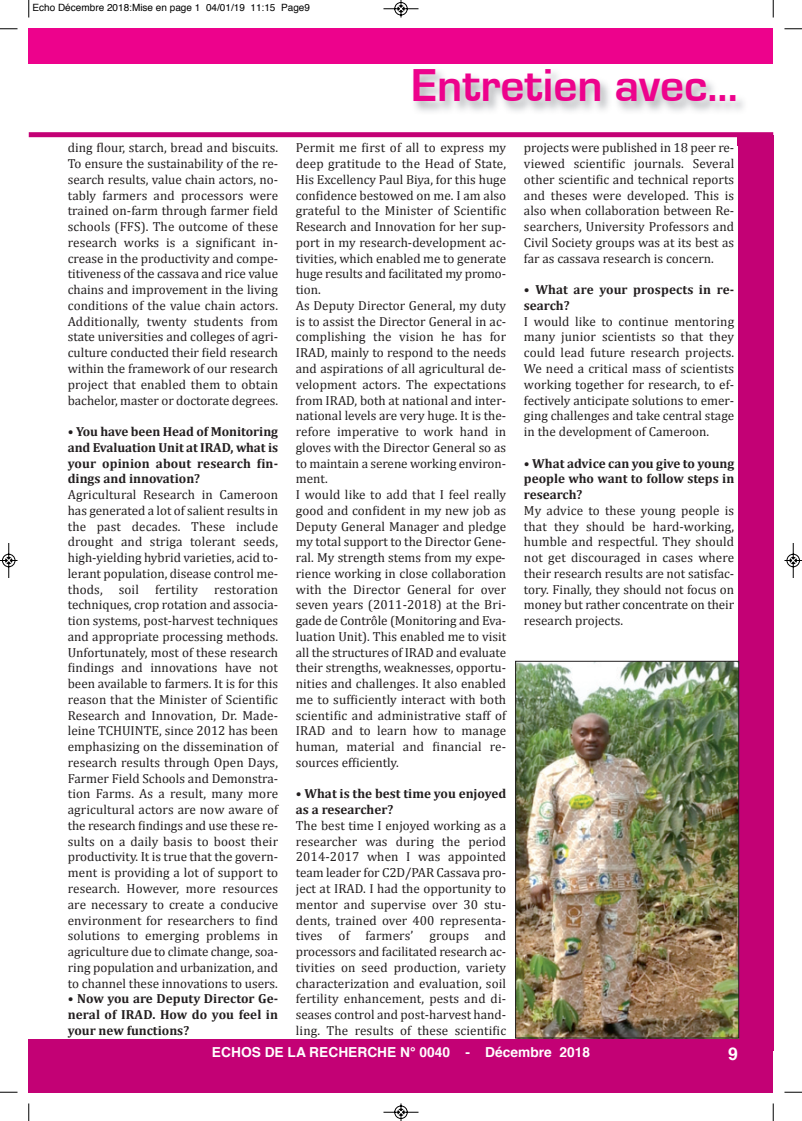
<style>
.page{position:relative;width:802px;height:1121px;background:#fff}
.page>*{position:absolute;margin:0;border:0;box-sizing:border-box;transform-origin:0 0}
.t1{font:700 47.5px "Eurostile";color:#ed028c}
.t2{font:700 17.5px "Helvetica";color:#fff}
.t3{font:700 13.75px "Helvetica";color:#fff}
.t4{font:13.12px/15.8px "Cambria";color:#231f20;text-align:justify}
.t5{font:700 13.12px/15.8px "Cambria";color:#231f20;text-align:justify}
.t6{font:10px "Helvetica";color:#000}
.s1{font-weight:400}
</style>
<div class="page">
<div style="left:737px;top:135px;width:36px;height:915px;background:#c30175"></div>
<div style="left:29px;top:1039px;width:744px;height:53px;background:#c30175"></div>
<img style="left:37px;top:71px;width:737px;height:74px">
<div style="left:29px;top:29px;width:744px;height:35px;background:#ed028c"></div>
<div style="left:29px;top:132px;width:744px;height:5px;background:#c30175"></div>
<img style="left:517px;top:663px;width:220px;height:373px">
<div style="left:515px;top:661px;width:224px;height:377px;border:1px solid #231f20"></div>
<svg style="left:28px;top:0;width:2px;height:18px"></svg>
<svg style="left:0;top:28px;width:18px;height:2px"></svg>
<svg style="left:773px;top:0;width:1px;height:18px"></svg>
<svg style="left:784px;top:28px;width:18px;height:2px"></svg>
<svg style="left:28px;top:1103px;width:2px;height:17px"></svg>
<svg style="left:0;top:1091px;width:18px;height:2px"></svg>
<svg style="left:773px;top:1103px;width:1px;height:17px"></svg>
<svg style="left:784px;top:1091px;width:18px;height:2px"></svg>
<svg style="left:383px;top:0;width:36px;height:18px"></svg>
<svg style="left:383px;top:1103px;width:36px;height:17px"></svg>
<svg style="left:0;top:543px;width:18px;height:35px"></svg>
<svg style="left:784px;top:543px;width:18px;height:35px"></svg>
<p class="t6" style="left:32px;top:4px;width:279px">Echo Décembre 2018:Mise en page 1 04/01/19 11:15 Page9</p>
<h1 class="t1" style="left:411px;top:63px;width:328px">Entretien avec...</h1>
<p class="t4" style="left:68px;top:140px;width:212px">ding flour, starch, bread and biscuits.<br>To ensure the sustainability of the re&shy;search results, value chain actors, no&shy;tably farmers and processors were trained on-farm through farmer field schools (FFs). The outcome of these research works is a significant in&shy;crease in the productivity and compe&shy;titiveness of the cassava and rice value chains and improvement in the living conditions of the value chain actors. additionally, twenty students from state universities and colleges of agri&shy;culture conducted their field research within the framework of our research project that enabled them to obtain bachelor, master or doctorate degrees.</p>
<p class="t5" style="left:68px;top:423px;width:212px"><span class="s1">•</span> You have been Head of Monitoring and Evaluation Unit at IRAD, what is your opinion about research fin&shy;dings and innovation?</p>
<p class="t4" style="left:68px;top:486px;width:212px">agricultural Research in cameroon has generated a lot of salient results in the past decades. These include drought and striga tolerant seeds, high-yielding hybrid varieties, acid to&shy;lerant population, disease control me&shy;thods, soil fertility restoration techniques, crop rotation and associa&shy;tion systems, post-harvest techniques and appropriate processing methods. unfortunately, most of these research findings and innovations have not been available to farmers. it is for this reason that the Minister of scientific Research and innovation, Dr. Made&shy;leine TchuinTe, since 2012 has been emphasizing on the dissemination of research results through open Days, Farmer Field schools and Demonstra&shy;tion Farms. as a result, many more agricultural actors are now aware of the research findings and use these re&shy;sults on a daily basis to boost their productivity. it is true that the govern&shy;ment is providing a lot of support to research. however, more resources are necessary to create a conducive environment for researchers to find solutions to emerging problems in agriculture due to climate change, soa&shy;ring population and urbanization, and to channel these innovations to users.</p>
<p class="t5" style="left:68px;top:990px;width:212px">• Now you are Deputy Director Ge&shy;neral of IRAD. How do you feel in your new functions?</p>
<p class="t4" style="left:296px;top:140px;width:212px;text-align:left">Permit me first of all to express my deep gratitude to the head of state, his excellency Paul biya, for this huge confidence bestowed on me. i am also grateful to the Minister of scientific Research and innovation for her sup&shy;port in my research-development ac&shy;tivities, which enabled me to generate huge results and facilitated my promo&shy;tion.<br>as Deputy Director general, my duty is to assist the Director general in ac&shy;complishing the vision he has for iRaD, mainly to respond to the needs and aspirations of all agricultural de&shy;velopment actors. The expectations from iRaD, both at national and inter&shy;national levels are very huge. it is the&shy;refore imperative to work hand in gloves with the Director general so as to maintain a serene working environ&shy;ment.<br>i would like to add that i feel really good and confident in my new job as Deputy general Manager and pledge my total support to the Director gene&shy;ral. My strength stems from my expe&shy;rience working in close collaboration with the Director general for over seven years (2011-2018) at the bri&shy;gade de contrôle (Monitoring and eva&shy;luation unit). This enabled me to visit all the structures of iRaD and evaluate their strengths, weaknesses, opportu&shy;nities and challenges. it also enabled me to sufficiently interact with both scientific and administrative staff of iRaD and to learn how to manage human, material and financial re&shy;sources efficiently.</p>
<p class="t5" style="left:296px;top:785px;width:212px">• What is the best time you enjoyed as a researcher?</p>
<p class="t4" style="left:296px;top:817px;width:212px">The best time i enjoyed working as a researcher was during the period 2014-2017 when i was appointed team leader for c2D/PaR cassava pro&shy;ject at iRaD. i had the opportunity to mentor and supervise over 30 stu&shy;dents, trained over 400 representa&shy;tives of farmers’ groups and processors and facilitated research ac&shy;tivities on seed production, variety characterization and evaluation, soil fertility enhancement, pests and di&shy;seases control and post-harvest hand&shy;ling. The results of these scientific</p>
<p class="t4" style="left:524px;top:140px;width:212px">projects were published in 18 peer re&shy;viewed scientific journals. several other scientific and technical reports and theses were developed. This is also when collaboration between Re&shy;searchers, university Professors and civil society groups was at its best as far as cassava research is concern.</p>
<p class="t5" style="left:524px;top:281px;width:212px">• What are your prospects in re&shy;search?</p>
<p class="t4" style="left:524px;top:313px;width:212px">i would like to continue mentoring many junior scientists so that they could lead future research projects.<br>We need a critical mass of scientists working together for research, to ef&shy;fectively anticipate solutions to emer&shy;ging challenges and take central stage in the development of cameroon.</p>
<p class="t5" style="left:524px;top:455px;width:212px">• What advice can you give to young people who want to follow steps in research?</p>
<p class="t4" style="left:524px;top:502px;width:212px">My advice to these young people is that they should be hard-working, humble and respectful. They should not get discouraged in cases where their research results are not satisfac&shy;tory. Finally, they should not focus on money but rather concentrate on their research projects.</p>
<p class="t3" style="left:212px;top:1046px;width:379px">ECHOS DE LA RECHERCHE N° 0040 - Décembre 2018</p>
<h2 class="t2" style="left:728px;top:1046px;width:11px">9</h2>
</div>
